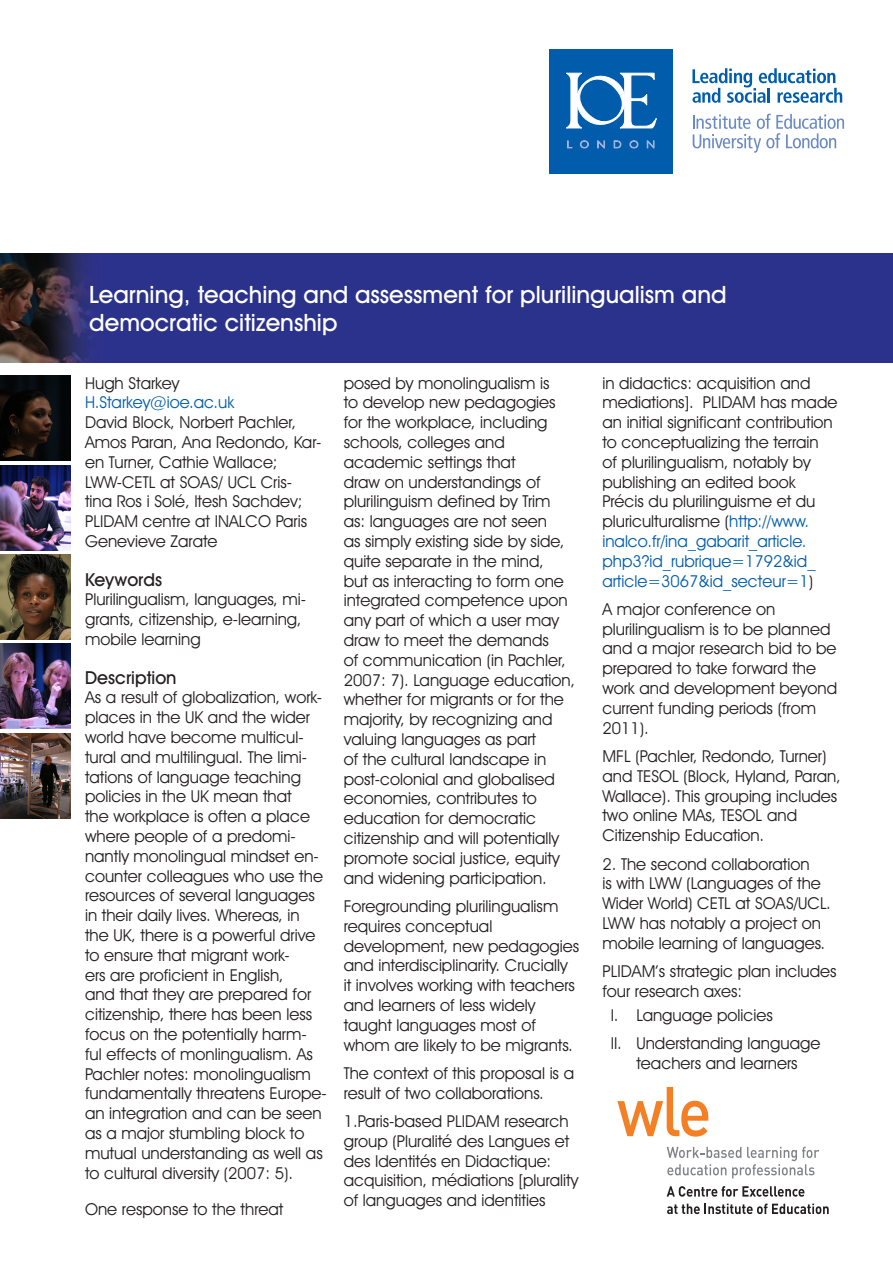
<style>
.page{position:relative;width:893px;height:1263px;background:#fff}
.page>*{position:absolute;margin:0;border:0;box-sizing:border-box;transform-origin:0 0}
.t1{font:500 24px/28.8px "Avant Garde IT Cby BT";color:#fff}
.subtitle{font:500 18px "Avant Garde IT Cby BT";color:#231f20}
.subtitle-2{font:16.5px/19.8px "Avant Garde IT Cby BT";color:#231f20}
.paragraph{font:16.5px/19.8px "Avant Garde IT Cby BT";color:#231f20}
.Numbering{font:16.5px/19.8px "Avant Garde IT Cby BT";color:#231f20;text-align:center}
.s1{color:#015dab}
</style>
<div class="page">
<img style="left:0;top:253px;width:893px;height:109px">
<img style="left:0;top:376px;width:70px;height:85px">
<img style="left:0;top:465px;width:70px;height:85px">
<img style="left:0;top:554px;width:70px;height:85px">
<img style="left:0;top:644px;width:70px;height:85px">
<img style="left:0;top:733px;width:70px;height:85px">
<div style="left:549px;top:49px;width:124px;height:124px;background:#015dab"></div>
<svg style="left:567px;top:140px;width:88px;height:9px"></svg>
<svg style="left:566px;top:72px;width:90px;height:57px"></svg>
<svg style="left:692px;top:68px;width:150px;height:35px"></svg>
<svg style="left:693px;top:114px;width:151px;height:39px"></svg>
<svg style="left:617px;top:1087px;width:91px;height:49px"></svg>
<svg style="left:667px;top:1147px;width:152px;height:31px"></svg>
<svg style="left:667px;top:1186px;width:137px;height:11px"></svg>
<svg style="left:667px;top:1203px;width:162px;height:11px"></svg>
<p class="t1" style="left:89px;top:279px;width:639px">Learning, teaching and assessment for plurilingualism and democratic citizenship</p>
<p class="paragraph" style="left:85px;top:373px;width:238px">Hugh Starkey<br><span class="s1">H.Starkey@ioe.ac.uk<br></span>David Block, Norbert Pachler,<br>Amos Paran, Ana Redondo, Kar&shy;en Turner, Cathie Wallace;<br>LWW-CETL at SOAS/ UCL Cris&shy;tina Ros i Solé, Itesh Sachdev;<br>PLIDAM centre at INALCO Paris<br>Genevieve Zarate</p>
<p class="subtitle" style="left:85px;top:568px;width:79px">Keywords</p>
<p class="paragraph" style="left:85px;top:589px;width:223px">Plurilingualism, languages, mi&shy;grants, citizenship, e-learning, mobile learning</p>
<p class="subtitle" style="left:85px;top:666px;width:93px">Description</p>
<p class="paragraph" style="left:85px;top:687px;width:243px">As a result of globalization, work&shy;places in the UK and the wider world have become multicul&shy;tural and multilingual. The limi&shy;tations of language teaching policies in the UK mean that<br>the workplace is often a place where people of a predomi&shy;nantly monolingual mindset en&shy;counter colleagues who use the resources of several languages in their daily lives. Whereas, in the UK, there is a powerful drive to ensure that migrant work-<br>ers are proficient in English,<br>and that they are prepared for citizenship, there has been less focus on the potentially harm&shy;ful effects of monlingualism. As<br>Pachler notes: monolingualism fundamentally threatens Europe&shy;an integration and can be seen as a major stumbling block to mutual understanding as well as to cultural diversity (2007: 5).</p>
<p class="subtitle-2" style="left:85px;top:1199px;width:200px">One response to the threat</p>
<p class="subtitle-2" style="left:344px;top:373px;width:233px">posed by monolingualism is<br>to develop new pedagogies for the workplace, including schools, colleges and academic settings that<br>draw on understandings of plurilinguism defined by Trim as: languages are not seen<br>as simply existing side by side, quite separate in the mind,<br>but as interacting to form one integrated competence upon any part of which a user may draw to meet the demands<br>of communication (in Pachler,<br>2007: 7). Language education, whether for migrants or for the majority, by recognizing and valuing languages as part<br>of the cultural landscape in post-colonial and globalised economies, contributes to education for democratic citizenship and will potentially promote social justice, equity and widening participation.</p>
<p class="subtitle-2" style="left:344px;top:896px;width:237px">Foregrounding plurilingualism requires conceptual development, new pedagogies and interdisciplinarity. Crucially<br>it involves working with teachers and learners of less widely taught languages most of whom are likely to be migrants.</p>
<p class="subtitle-2" style="left:344px;top:1063px;width:232px">The context of this proposal is a result of two collaborations.</p>
<p class="subtitle-2" style="left:344px;top:1111px;width:236px">1.Paris-based PLIDAM research group (Pluralité des Langues et des Identités en Didactique: acquisition, médiations [plurality of languages and identities</p>
<p class="subtitle-2" style="left:602px;top:373px;width:236px">in didactics: acquisition and mediations]. PLIDAM has made an initial significant contribution to conceptualizing the terrain of plurilingualism, notably by publishing an edited book<br>Précis du plurilinguisme et du pluriculturalisme (<span class="s1">http://www. inalco.fr/ina_gabarit_article. php3?id_rubrique=1792&amp;id_ article=3067&amp;id_secteur=1</span>)</p>
<p class="subtitle-2" style="left:602px;top:599px;width:236px">A major conference on plurilingualism is to be planned and a major research bid to be prepared to take forward the work and development beyond current funding periods (from<br>2011).</p>
<p class="subtitle-2" style="left:602px;top:746px;width:240px">MFL (Pachler, Redondo, Turner) and TESOL (Block, Hyland, Paran,<br>Wallace). This grouping includes two online MAs, TESOL and<br>Citizenship Education.</p>
<p class="subtitle-2" style="left:602px;top:853px;width:230px">2. The second collaboration<br>is with LWW (Languages of the<br>Wider World) CETL at SOAS/UCL.<br>LWW has notably a project on mobile learning of languages.</p>
<p class="subtitle-2" style="left:602px;top:961px;width:236px">PLIDAM’s strategic plan includes four research axes:</p>
<p class="Numbering" style="left:611px;top:1005px;width:164px">I. Language policies</p>
<p class="Numbering" style="left:611px;top:1033px;width:211px">II. Understanding language teachers and learners</p>
</div>
